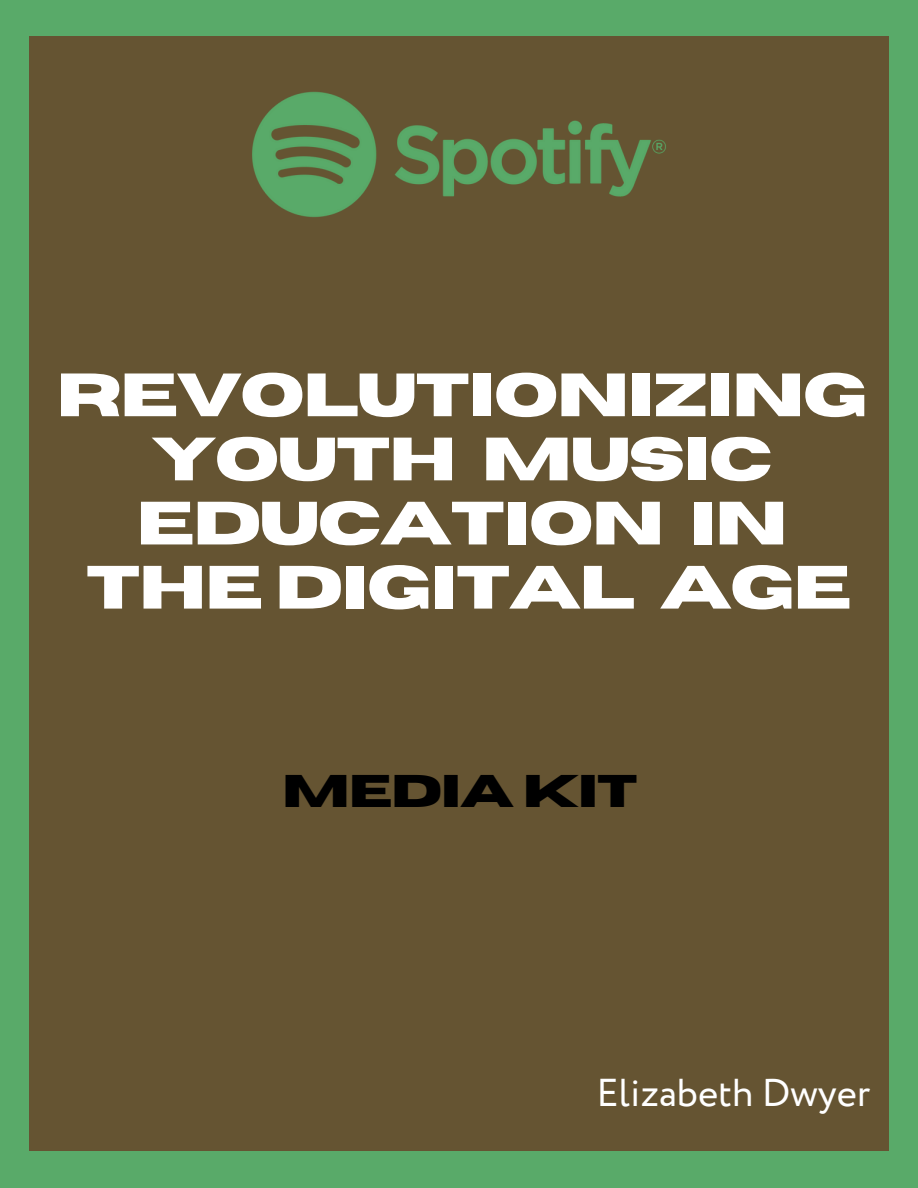
<style>
.page{position:relative;width:918px;height:1188px;background:#59aa69}
.page>*{position:absolute;margin:0;border:0;box-sizing:border-box;transform-origin:0 0}
.t1{font:700 60.9px/64.2px "Horizon";letter-spacing:-.03em;color:#fff;text-align:center}
.t2{font:700 45.6px "Horizon";letter-spacing:-.03em;color:#000}
.t3{font:38.7px "Circe";color:#fff}
</style>
<div class="page">
<div style="left:29px;top:36px;width:860px;height:1115px;background:#655432"></div>
<img style="left:252px;top:92px;width:414px;height:125px">
<p class="t1" style="left:56px;top:365px;width:813px">REVOLUTIONIZING<br>YOUTH MUSIC<br>EDUCATION IN<br>THE DIGITAL AGE</p>
<p class="t2" style="left:282px;top:769px;width:357px">MEDIA KIT</p>
<p class="t3" style="left:597px;top:1067px;width:275px">Elizabeth Dwyer</p>
</div>
